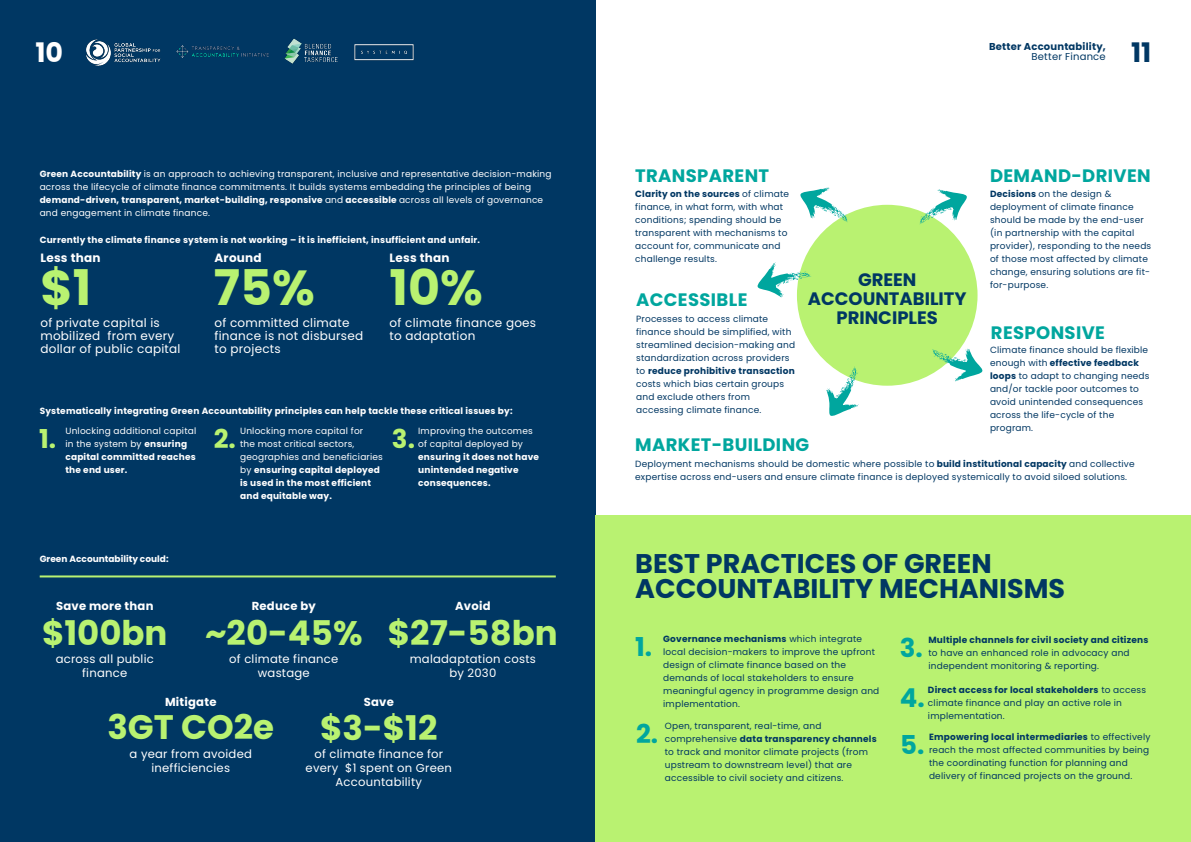
<style>
.page{position:relative;width:1191px;height:842px;background:#fff}
.page>*{position:absolute;margin:0;border:0;box-sizing:border-box;transform-origin:0 0}
.t1{font:700 49.1px "Poppins";color:#b9f271}
.t2{font:700 34px "Poppins";color:#b9f271}
.t3{font:700 27px/25px "Poppins";color:#003763}
.t4{font:700 26.9px "Poppins";color:#fff}
.t5{font:700 26.9px "Poppins";color:#003763}
.t6{font:700 26px/50px "Poppins";color:#00a69e}
.t7{font:700 26px "Poppins";color:#b9f271}
.t8{font:700 18px "Poppins";letter-spacing:.02em;color:#00a69e}
.t9{font:700 18px/19px "Poppins";color:#003763;text-align:center}
.t10{font:12px/13px "Poppins";letter-spacing:.02em;color:#fff}
.t11{font:700 12px "Poppins";letter-spacing:.02em;color:#fff}
.t12{font:11.6px/13.7px "Poppins";letter-spacing:.02em;color:#fff;text-align:center}
.t13{font:700 11.6px "Poppins";letter-spacing:.02em;color:#fff}
.t14{font:700 10px "Poppins";letter-spacing:.02em;color:#003763}
.t15{font:10px "Poppins";letter-spacing:.02em;color:#003763}
.t16{font:9px/13px "Poppins";letter-spacing:.02em;color:#003763}
.t17{font:9px/13px "Poppins";letter-spacing:.02em;color:#fff}
.t18{font:700 9px/13px "Poppins";letter-spacing:.02em;color:#fff}
.t19{font:700 9px "Poppins";letter-spacing:.02em;color:#003763}
.t20{font:700 9px "Poppins";color:#fff}
.s1{font-weight:700}
.s2{font-weight:400}
</style>
<div class="page">
<div style="left:0;top:0;width:595px;height:842px;background:#003763"></div>
<hr style="left:40px;top:575px;width:516px;height:2px;background:#b9f271">
<div style="left:797px;top:205px;width:180px;height:181px;background:#b9f271;border-radius:50%"></div>
<div style="left:595px;top:516px;width:596px;height:326px;background:#b9f271"></div>
<svg style="left:800px;top:187px;width:47px;height:35px"></svg>
<svg style="left:757px;top:262px;width:54px;height:35px"></svg>
<svg style="left:932px;top:349px;width:51px;height:33px"></svg>
<svg style="left:919px;top:189px;width:48px;height:35px"></svg>
<svg style="left:826px;top:366px;width:32px;height:50px"></svg>
<img style="left:176px;top:45px;width:93px;height:13px">
<img style="left:86px;top:39px;width:74px;height:26px">
<img style="left:354px;top:44px;width:59px;height:16px">
<img style="left:285px;top:38px;width:53px;height:26px">
<h3 class="t4" style="left:35px;top:37px;width:29px">10</h3>
<p class="t17" style="left:40px;top:168px;width:513px"><span class="s1">Green Accountability</span> is an approach to achieving transparent, inclusive and representative decision-making across the lifecycle of climate finance commitments. It builds systems embedding the principles of being <span class="s1">demand-driven, transparent, market-building, responsive</span> and <span class="s1">accessible</span> across all levels of governance and engagement in climate finance.</p>
<p class="t18" style="left:40px;top:233px;width:442px">Currently the climate finance system is not working – it is inefficient, insufficient and unfair.</p>
<h3 class="t11" style="left:40px;top:251px;width:62px">Less than</h3>
<h3 class="t11" style="left:214px;top:251px;width:49px">Around</h3>
<h3 class="t11" style="left:389px;top:251px;width:62px">Less than</h3>
<h1 class="t1" style="left:40px;top:259px;width:52px">$1</h1>
<h3 class="t10" style="left:40px;top:316px;width:142px">of private capital is mobilized from every dollar of public capital</h3>
<h1 class="t1" style="left:214px;top:259px;width:102px">75%</h1>
<h1 class="t1" style="left:389px;top:259px;width:95px">10%</h1>
<h3 class="t10" style="left:214px;top:316px;width:150px">of committed climate finance is not disbursed to projects</h3>
<h3 class="t10" style="left:389px;top:316px;width:148px">of climate finance goes to adaptation</h3>
<p class="t18" style="left:40px;top:404px;width:474px">Systematically integrating Green Accountability principles can help tackle these critical issues by:</p>
<p class="t18" style="left:65px;top:425px;width:132px"><span class="s2">Unlocking additional capital in the system by</span> ensuring capital committed reaches the end user.</p>
<p class="t17" style="left:240px;top:425px;width:144px">Unlocking more capital for<br>the most critical sectors, geographies and beneficiaries by <span class="s1">ensuring capital deployed is used in the most efficient and equitable way.</span></p>
<p class="t17" style="left:418px;top:425px;width:116px">Improving the outcomes of capital deployed by</p>
<h3 class="t7" style="left:39px;top:424px;width:19px">1.</h3>
<h3 class="t7" style="left:214px;top:424px;width:24px">2.</h3>
<h3 class="t7" style="left:392px;top:424px;width:25px">3.</h3>
<p class="t18" style="left:418px;top:451px;width:122px">ensuring it does not have unintended negative consequences.</p>
<p class="t20" style="left:40px;top:554px;width:130px">Green Accountability could:</p>
<p class="t13" style="left:56px;top:599px;width:99px">Save more than</p>
<p class="t13" style="left:252px;top:599px;width:66px">Reduce by</p>
<p class="t13" style="left:455px;top:599px;width:37px">Avoid</p>
<h2 class="t2" style="left:42px;top:614px;width:127px">$100bn</h2>
<h2 class="t2" style="left:205px;top:614px;width:159px">~20-45%</h2>
<h2 class="t2" style="left:388px;top:613px;width:171px">$27-58bn</h2>
<p class="t12" style="left:56px;top:652px;width:100px">across all public finance</p>
<p class="t12" style="left:229px;top:652px;width:110px">of climate finance wastage</p>
<p class="t12" style="left:410px;top:652px;width:128px">maladaptation costs by 2030</p>
<p class="t13" style="left:165px;top:695px;width:53px">Mitigate</p>
<p class="t13" style="left:364px;top:695px;width:32px">Save</p>
<h2 class="t2" style="left:107px;top:707px;width:168px">3GT CO2e</h2>
<h2 class="t2" style="left:320px;top:708px;width:119px">$3-$12</h2>
<p class="t12" style="left:130px;top:747px;width:124px">a year from avoided inefficiencies</p>
<p class="t12" style="left:306px;top:747px;width:148px">of climate finance for every $1 spent on Green<br>Accountability</p>
<p class="t14" style="left:989px;top:41px;width:118px">Better Accountability,</p>
<p class="t15" style="left:1031px;top:51px;width:76px">Better Finance</p>
<h3 class="t5" style="left:1131px;top:37px;width:22px">11</h3>
<h3 class="t8" style="left:635px;top:165px;width:135px">TRANSPARENT</h3>
<h3 class="t8" style="left:990px;top:165px;width:162px">DEMAND-DRIVEN</h3>
<p class="t16" style="left:635px;top:187px;width:155px"><span class="s1">Clarity on the sources</span> of climate finance, in what form, with what conditions; spending should be transparent with mechanisms to account for, communicate and challenge results.</p>
<p class="t16" style="left:990px;top:187px;width:163px"><span class="s1">Decisions</span> on the design &amp; deployment of climate finance should be made by the end-user (in partnership with the capital provider), responding to the needs of those most affected by climate change, ensuring solutions are fit&shy;for-purpose.</p>
<h3 class="t9" style="left:808px;top:270px;width:160px">GREEN<br>ACCOUNTABILITY<br>PRINCIPLES</h3>
<h3 class="t8" style="left:636px;top:290px;width:113px">ACCESSIBLE</h3>
<p class="t16" style="left:636px;top:312px;width:161px">Processes to access climate finance should be simplified, with streamlined decision-making and standardization across providers to <span class="s1">reduce prohibitive transaction </span>costs which bias certain groups and exclude others from accessing climate finance.</p>
<h3 class="t8" style="left:991px;top:322px;width:115px">RESPONSIVE</h3>
<p class="t16" style="left:990px;top:344px;width:161px">Climate finance should be flexible enough with <span class="s1">effective feedback loops</span> to adapt to changing needs and/or tackle poor outcomes to avoid unintended consequences across the life-cycle of the program.</p>
<h3 class="t8" style="left:635px;top:434px;width:176px">MARKET-BUILDING</h3>
<p class="t16" style="left:635px;top:458px;width:501px">Deployment mechanisms should be domestic where possible to <span class="s1">build institutional capacity</span> and collective expertise across end-users and ensure climate finance is deployed systemically to avoid siloed solutions.</p>
<h3 class="t3" style="left:635px;top:551px;width:431px">BEST PRACTICES OF GREEN<br>ACCOUNTABILITY MECHANISMS</h3>
<p class="t16" style="left:663px;top:632px;width:218px"><span class="s1">Governance mechanisms</span> which integrate local decision-makers to improve the upfront design of climate finance based on the demands of local stakeholders to ensure meaningful agency in programme design and implementation.</p>
<p class="t16" style="left:665px;top:719px;width:213px">Open, transparent, real-time, and comprehensive <span class="s1">data transparency channels </span>to track and monitor climate projects (from upstream to downstream level) that are accessible to civil society and citizens.</p>
<h3 class="t6" style="left:635px;top:622px;width:19px">1.</h3>
<h3 class="t6" style="left:636px;top:709px;width:24px">2.</h3>
<p class="t19" style="left:928px;top:634px;width:221px">Multiple channels for civil society and citizens</p>
<p class="t16" style="left:928px;top:646px;width:203px">to have an enhanced role in advocacy and independent monitoring &amp; reporting.</p>
<h3 class="t6" style="left:899px;top:623px;width:27px">3.<br>4.</h3>
<h3 class="t6" style="left:900px;top:720px;width:26px">5.</h3>
<p class="t16" style="left:928px;top:683px;width:220px"><span class="s1">Direct access for local stakeholders</span> to access climate finance and play an active role in implementation.</p>
<p class="t16" style="left:929px;top:730px;width:223px"><span class="s1">Empowering local intermediaries</span> to effectively reach the most affected communities by being the coordinating function for planning and delivery of financed projects on the ground.</p>
</div>
